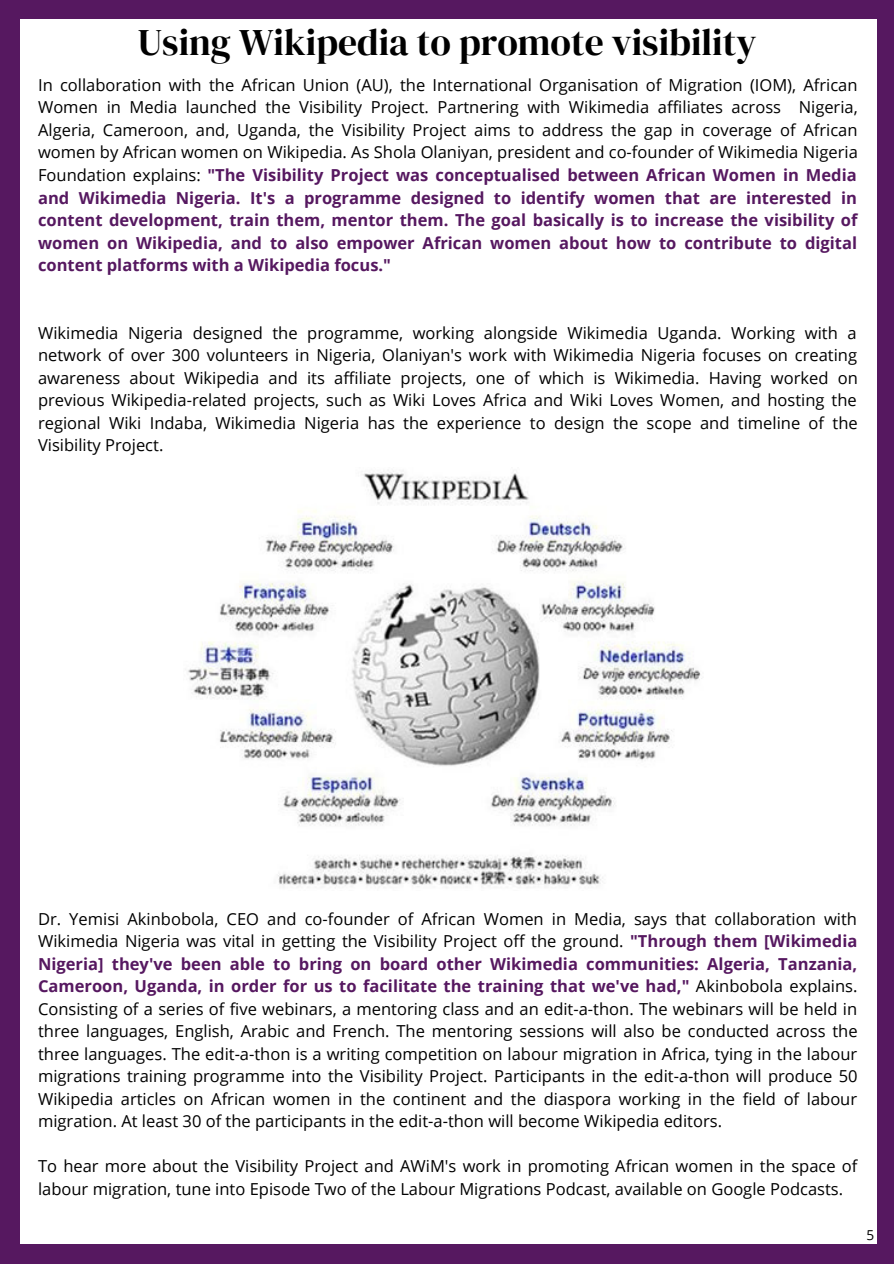
<style>
.page{position:relative;width:894px;height:1264px;background:#fff}
.page>*{position:absolute;margin:0;border:0;box-sizing:border-box;transform-origin:0 0}
.t1{font:37.5px "DM Serif Display";color:#000}
.t2{font:16.5px/22.5px "Open Sans";color:#000;text-align:justify}
.t3{font:13.65px "Open Sans";color:#000}
.s1{font-weight:700;color:#561860}
</style>
<div class="page">
<div style="left:0;top:0;width:893px;height:1263px;background:#561860"></div>
<div style="left:20px;top:20px;width:855px;height:1223px;background:#fff"></div>
<img style="left:188px;top:470px;width:514px;height:418px">
<p class="t1" style="left:138px;top:16px;width:620px">Using Wikipedia to promote visibility</p>
<p class="t2" style="left:38px;top:73px;width:821px">In collaboration with the African Union (AU), the International Organisation of Migration (IOM), African Women in Media launched the Visibility Project. Partnering with Wikimedia affiliates across Nigeria, Algeria, Cameroon, and, Uganda, the Visibility Project aims to address the gap in coverage of African women by African women on Wikipedia. As Shola Olaniyan, president and co-founder of Wikimedia Nigeria Foundation explains: <span class="s1">"The Visibility Project was conceptualised between African Women in Media and Wikimedia Nigeria. It's a programme designed to identify women that are interested in content development, train them, mentor them. The goal basically is to increase the visibility of women on Wikipedia, and to also empower African women about how to contribute to digital content platforms with a Wikipedia focus."</span></p>
<p class="t2" style="left:38px;top:321px;width:821px">Wikimedia Nigeria designed the programme, working alongside Wikimedia Uganda. Working with a network of over 300 volunteers in Nigeria, Olaniyan's work with Wikimedia Nigeria focuses on creating awareness about Wikipedia and its affiliate projects, one of which is Wikimedia. Having worked on previous Wikipedia-related projects, such as Wiki Loves Africa and Wiki Loves Women, and hosting the regional Wiki Indaba, Wikimedia Nigeria has the experience to design the scope and timeline of the Visibility Project.</p>
<p class="t2" style="left:38px;top:907px;width:820px">Dr. Yemisi Akinbobola, CEO and co-founder of African Women in Media, says that collaboration with Wikimedia Nigeria was vital in getting the Visibility Project off the ground. <span class="s1">"Through them [Wikimedia Nigeria] they've been able to bring on board other Wikimedia communities: Algeria, Tanzania, Cameroon, Uganda, in order for us to facilitate the training that we've had,"</span> Akinbobola explains.<br>Consisting of a series of five webinars, a mentoring class and an edit-a-thon. The webinars will be held in three languages, English, Arabic and French. The mentoring sessions will also be conducted across the three languages. The edit-a-thon is a writing competition on labour migration in Africa, tying in the labour migrations training programme into the Visibility Project. Participants in the edit-a-thon will produce 50<br>Wikipedia articles on African women in the continent and the diaspora working in the field of labour migration. At least 30 of the participants in the edit-a-thon will become Wikipedia editors.</p>
<p class="t2" style="left:38px;top:1154px;width:820px">To hear more about the Visibility Project and AWiM's work in promoting African women in the space of labour migration, tune into Episode Two of the Labour Migrations Podcast, available on Google Podcasts.</p>
<p class="t3" style="left:866px;top:1225px;width:9px">5</p>
</div>
